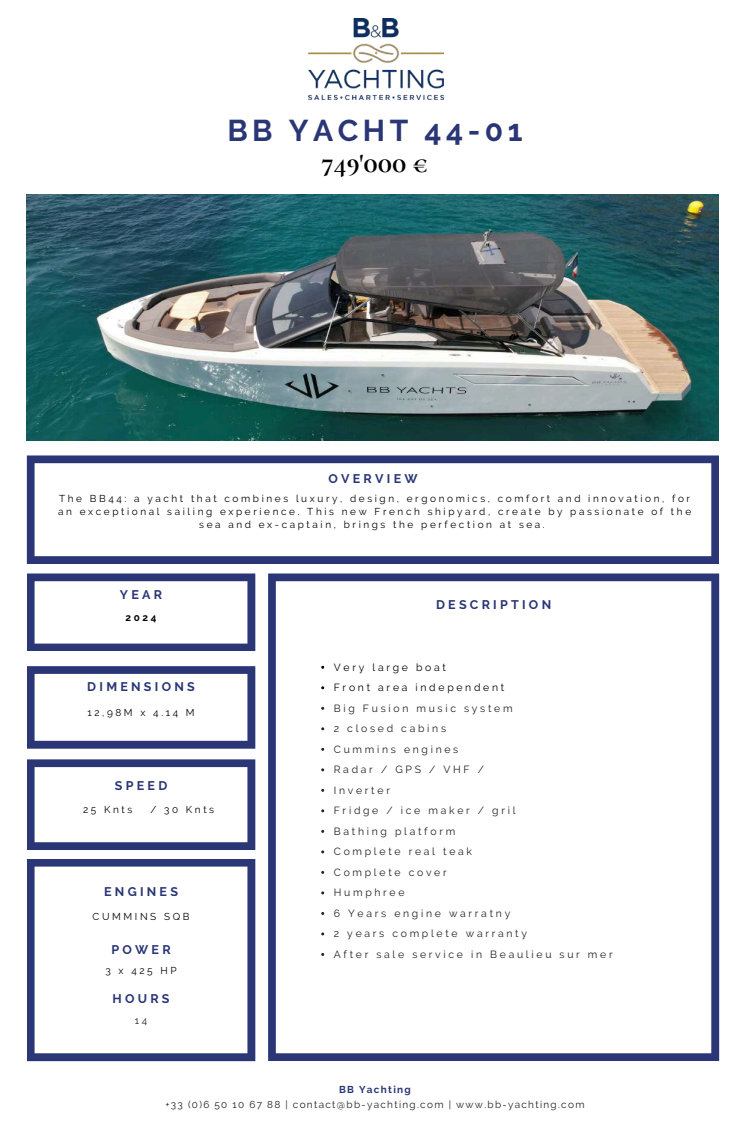
<style>
.page{position:relative;width:750px;height:1125px;background:#fff}
.page>*{position:absolute;margin:0;border:0;box-sizing:border-box;transform-origin:0 0}
.t1{font:700 30px "Raleway";letter-spacing:.15em;color:#2a3675}
.t2{font:700 26.25px "Cormorant SC";color:#000}
.t3{font:700 12.5px "Raleway";letter-spacing:.26em;color:#2a3675}
.t4{font:10.38px/20.5px "Raleway";letter-spacing:.26em;color:#222}
.t5{font:10.38px/20.5px "Raleway";letter-spacing:.26em;color:#000}
.t6{font:10px/13.1px "Raleway";letter-spacing:.26em;color:#000;text-align:center}
.t7{font:10px "Raleway";letter-spacing:.13em;color:#222}
.t8{font:700 10px "Raleway";letter-spacing:.13em;color:#2a3675}
.t9{font:700 10px "Raleway";color:#000}
</style>
<div class="page">
<svg style="left:27px;top:666px;width:228px;height:83px"></svg>
<svg style="left:27px;top:759px;width:228px;height:91px"></svg>
<svg style="left:27px;top:859px;width:228px;height:202px"></svg>
<svg style="left:27px;top:455px;width:692px;height:109px"></svg>
<svg style="left:268px;top:573px;width:451px;height:488px"></svg>
<svg style="left:27px;top:573px;width:228px;height:78px"></svg>
<img style="left:308px;top:19px;width:135px;height:80px">
<img style="left:27px;top:194px;width:692px;height:247px">
<h1 class="t1" style="left:227px;top:113px;width:297px">BB YACHT 44-01</h1>
<h2 class="t2" style="left:321px;top:147px;width:108px">749'000 €</h2>
<p class="t3" style="left:328px;top:471px;width:91px">OVERVIEW</p>
<p class="t6" style="left:58px;top:492px;width:635px">The BB44: a yacht that combines luxury, design, ergonomics, comfort and innovation, for an exceptional sailing experience. This new French shipyard, create by passionate of the sea and ex-captain, brings the perfection at sea.</p>
<p class="t3" style="left:120px;top:587px;width:44px">YEAR</p>
<p class="t9" style="left:126px;top:611px;width:32px">2024</p>
<p class="t3" style="left:87px;top:679px;width:109px">DIMENSIONS</p>
<p class="t6" style="left:87px;top:706px;width:109px">12,98M x 4.14 M</p>
<p class="t3" style="left:115px;top:778px;width:54px">SPEED</p>
<p class="t6" style="left:83px;top:803px;width:51px">25 Knts</p>
<p class="t6" style="left:150px;top:803px;width:65px">/ 30 Knts</p>
<p class="t3" style="left:104px;top:884px;width:75px">ENGINES</p>
<p class="t6" style="left:93px;top:910px;width:98px">CUMMINS SQB</p>
<p class="t3" style="left:111px;top:942px;width:61px">POWER</p>
<p class="t6" style="left:106px;top:964px;width:73px">3 x 425 HP</p>
<p class="t3" style="left:113px;top:991px;width:59px">HOURS</p>
<p class="t7" style="left:135px;top:1014px;width:14px">1 4</p>
<p class="t3" style="left:436px;top:597px;width:117px">DESCRIPTION</p>
<p class="t5" style="left:334px;top:657px;width:172px">Very large boat<br>Front area independent</p>
<p class="t4" style="left:334px;top:698px;width:280px">Big Fusion music system<br>2 closed cabins<br>Cummins engines<br>Radar / GPS / VHF /<br>Inverter<br>Fridge / ice maker / gril<br>Bathing platform<br>Complete real teak<br>Complete cover<br>Humphree<br>6 Years engine warratny<br>2 years complete warranty<br>After sale service in Beaulieu sur mer</p>
<p class="t8" style="left:339px;top:1084px;width:73px">BB Yachting</p>
<p class="t7" style="left:165px;top:1099px;width:421px">+33 (0)6 50 10 67 88 | contact@bb-yachting.com | www.bb-yachting.com</p>
</div>
